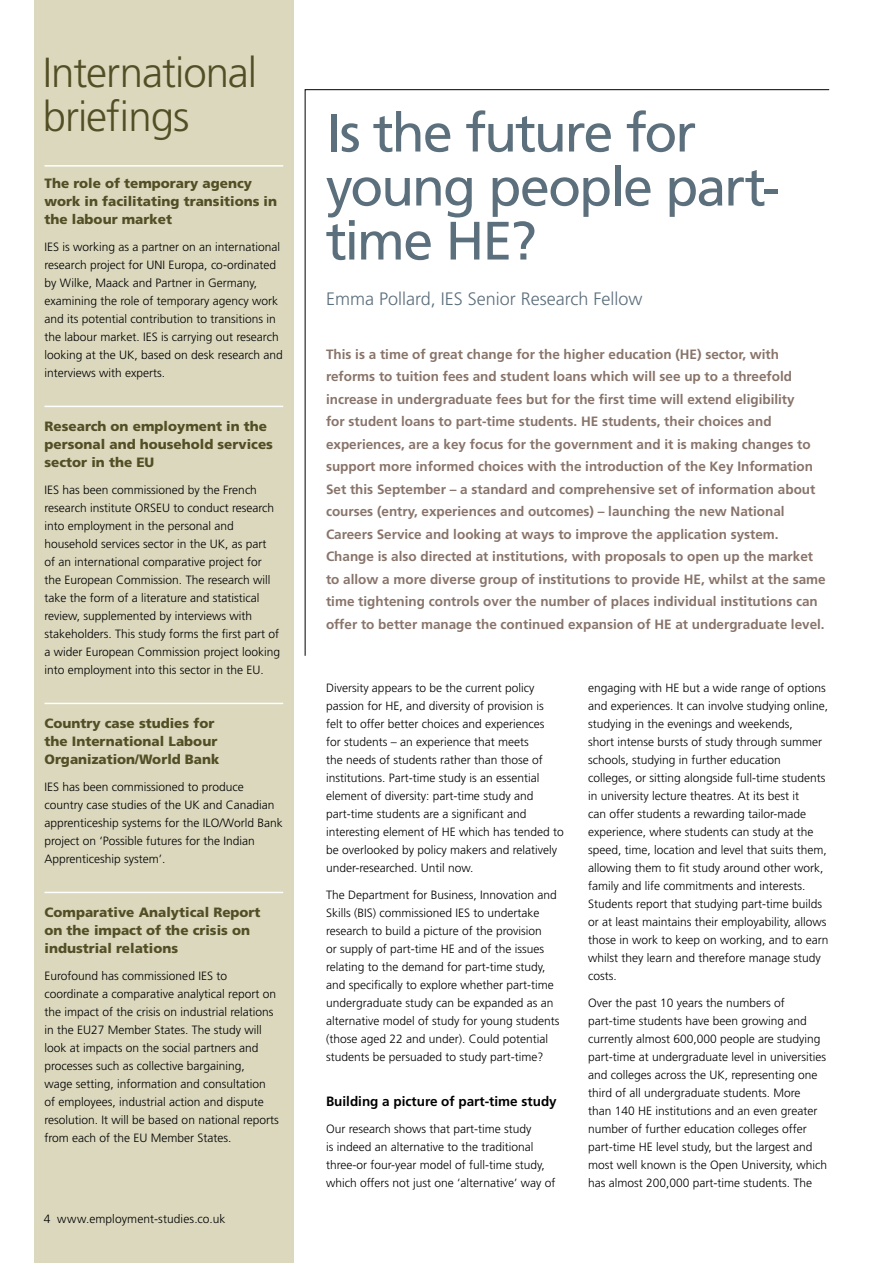
<style>
.page{position:relative;width:893px;height:1263px;background:#fff}
.page>*{position:absolute;margin:0;border:0;box-sizing:border-box;transform-origin:0 0}
.t1{font:54px/54px "Frutiger";letter-spacing:-.04em;color:#5c6f7c}
.t2{font:300 42px/43.2px "Frutiger";letter-spacing:-.025em;color:#524f26}
.t3{font:300 18px "Frutiger";color:#5c6f7c}
.t4{font:700 13.5px/22.5px "Frutiger";color:#88746a}
.t5{font:900 13.5px/18px "Frutiger";color:#524f26}
.t6{font:700 13.5px "Frutiger";color:#000}
.t7{font:300 12px/18px "Frutiger";color:#000}
</style>
<div class="page">
<div style="left:34px;top:0;width:260px;height:1263px;background:#dbd8bd"></div>
<hr style="left:44px;top:165px;width:239px;height:2px;background:#fff">
<hr style="left:44px;top:406px;width:239px;height:1px;background:#fff">
<hr style="left:44px;top:703px;width:239px;height:1px;background:#fff">
<hr style="left:44px;top:892px;width:239px;height:1px;background:#fff">
<svg style="left:304px;top:89px;width:526px;height:567px"></svg>
<h2 class="t2" style="left:43px;top:52px;width:216px">International briefings</h2>
<p class="t5" style="left:44px;top:174px;width:234px">The role of temporary agency work in facilitating transitions in the labour market</p>
<p class="t7" style="left:44px;top:238px;width:240px">IES is working as a partner on an international research project for UNI Europa, co-ordinated by Wilke, Maack and Partner in Germany, examining the role of temporary agency work and its potential contribution to transitions in the labour market. IES is carrying out research looking at the UK, based on desk research and interviews with experts.</p>
<p class="t5" style="left:44px;top:417px;width:230px">Research on employment in the personal and household services sector in the EU</p>
<p class="t7" style="left:44px;top:481px;width:237px">IES has been commissioned by the French research institute ORSEU to conduct research into employment in the personal and household services sector in the UK, as part of an international comparative project for the European Commission. The research will take the form of a literature and statistical review, supplemented by interviews with stakeholders. This study forms the first part of a wider European Commission project looking into employment into this sector in the EU.</p>
<p class="t5" style="left:44px;top:714px;width:176px">Country case studies for the International Labour<br>Organization/World Bank</p>
<p class="t7" style="left:44px;top:778px;width:240px">IES has been commissioned to produce country case studies of the UK and Canadian apprenticeship systems for the ILO/World Bank project on ‘Possible futures for the Indian Apprenticeship system’.</p>
<p class="t5" style="left:44px;top:903px;width:218px">Comparative Analytical Report on the impact of the crisis on industrial relations</p>
<p class="t7" style="left:44px;top:967px;width:236px">Eurofound has commissioned IES to coordinate a comparative analytical report on the impact of the crisis on industrial relations in the EU27 Member States. The study will look at impacts on the social partners and processes such as collective bargaining,<br>wage setting, information and consultation of employees, industrial action and dispute resolution. It will be based on national reports from each of the EU Member States.</p>
<p class="t7" style="left:44px;top:1210px;width:183px">4 www.employment-studies.co.uk</p>
<h1 class="t1" style="left:326px;top:106px;width:456px">Is the future for young people part&shy;time HE?</h1>
<h3 class="t3" style="left:326px;top:288px;width:318px">Emma Pollard, IES Senior Research Fellow</h3>
<p class="t4" style="left:326px;top:343px;width:501px">This is a time of great change for the higher education (HE) sector, with reforms to tuition fees and student loans which will see up to a threefold increase in undergraduate fees but for the first time will extend eligibility<br>for student loans to part-time students. HE students, their choices and experiences, are a key focus for the government and it is making changes to support more informed choices with the introduction of the Key Information Set this September – a standard and comprehensive set of information about courses (entry, experiences and outcomes) – launching the new National Careers Service and looking at ways to improve the application system.<br>Change is also directed at institutions, with proposals to open up the market to allow a more diverse group of institutions to provide HE, whilst at the same time tightening controls over the number of places individual institutions can offer to better manage the continued expansion of HE at undergraduate level.</p>
<p class="t7" style="left:326px;top:679px;width:239px">Diversity appears to be the current policy passion for HE, and diversity of provision is<br>felt to offer better choices and experiences<br>for students – an experience that meets<br>the needs of students rather than those of institutions. Part-time study is an essential element of diversity: part-time study and part-time students are a significant and interesting element of HE which has tended to be overlooked by policy makers and relatively under-researched. Until now.</p>
<p class="t7" style="left:326px;top:886px;width:235px">The Department for Business, Innovation and Skills (BIS) commissioned IES to undertake research to build a picture of the provision<br>or supply of part-time HE and of the issues relating to the demand for part-time study, and specifically to explore whether part-time undergraduate study can be expanded as an alternative model of study for young students (those aged 22 and under). Could potential students be persuaded to study part-time?</p>
<p class="t6" style="left:326px;top:1093px;width:232px">Building a picture of part-time study</p>
<p class="t7" style="left:326px;top:1120px;width:231px">Our research shows that part-time study<br>is indeed an alternative to the traditional three-or four-year model of full-time study, which offers not just one ‘alternative’ way of</p>
<p class="t7" style="left:588px;top:679px;width:242px">engaging with HE but a wide range of options and experiences. It can involve studying online, studying in the evenings and weekends,<br>short intense bursts of study through summer schools, studying in further education<br>colleges, or sitting alongside full-time students in university lecture theatres. At its best it<br>can offer students a rewarding tailor-made experience, where students can study at the speed, time, location and level that suits them, allowing them to fit study around other work, family and life commitments and interests.<br>Students report that studying part-time builds or at least maintains their employability, allows those in work to keep on working, and to earn whilst they learn and therefore manage study costs.</p>
<p class="t7" style="left:588px;top:994px;width:240px">Over the past 10 years the numbers of part-time students have been growing and currently almost 600,000 people are studying part-time at undergraduate level in universities and colleges across the UK, representing one third of all undergraduate students. More<br>than 140 HE institutions and an even greater number of further education colleges offer part-time HE level study, but the largest and most well known is the Open University, which has almost 200,000 part-time students. The</p>
</div>
